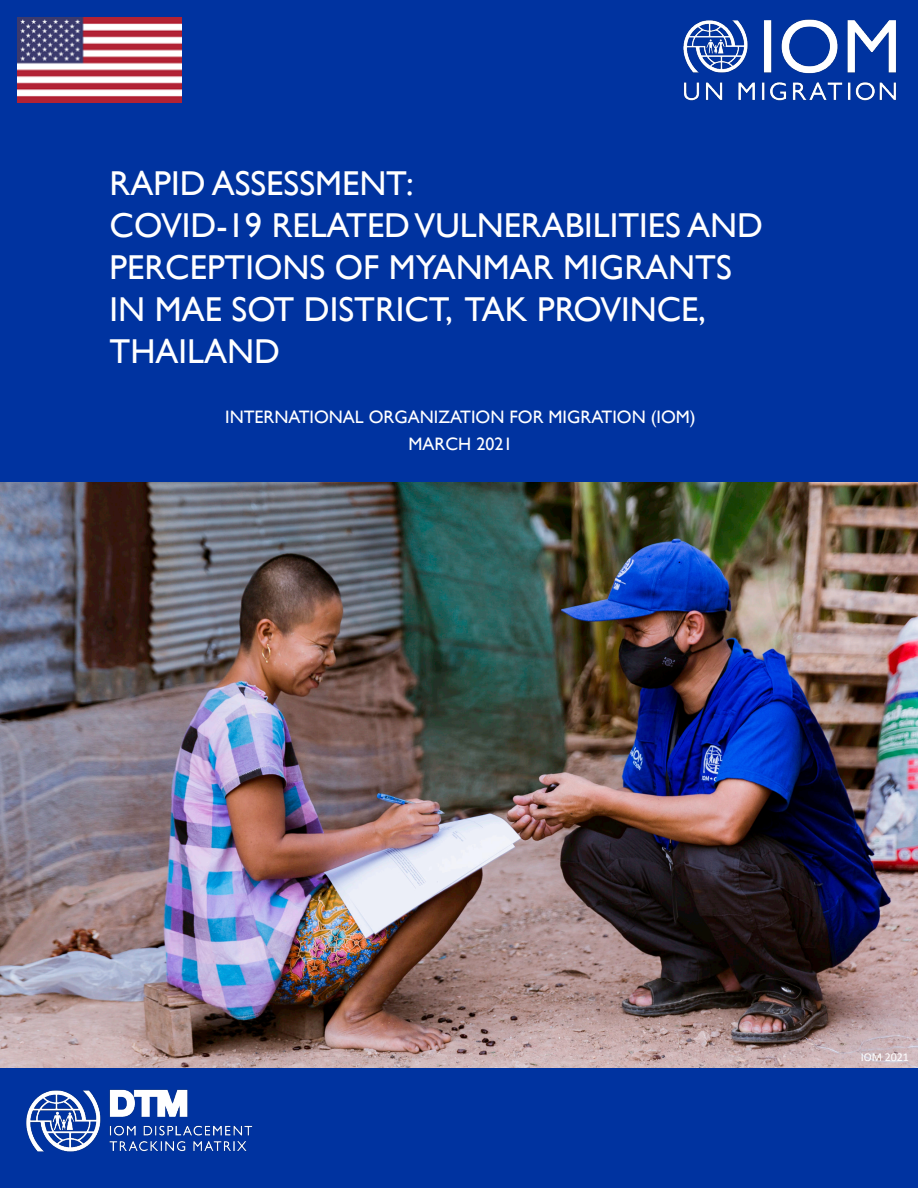
<style>
.page{position:relative;width:918px;height:1188px;background:#fff}
.page>*{position:absolute;margin:0;border:0;box-sizing:border-box;transform-origin:0 0}
.Book_name{font:34.5px/42px "Gill Sans";color:#fff}
.Book_name-2{font:18px "Gill Sans";color:#fff}
.t1{font:12px "Calibri";color:#fff}
</style>
<div class="page">
<div style="left:1px;top:1px;width:916px;height:1186px;background:#0033a0"></div>
<img style="left:18px;top:17px;width:163px;height:86px">
<img style="left:26px;top:1089px;width:227px;height:63px">
<img style="left:643px;top:0;width:275px;height:133px">
<img style="left:0;top:482px;width:918px;height:585px">
<p class="Book_name" style="left:110px;top:162px;width:306px">RAPID ASSESSMENT:</p>
<p class="Book_name" style="left:110px;top:204px;width:655px">COVID-19 RELATED VULNERABILITIES AND<br>PERCEPTIONS OF MYANMAR MIGRANTS</p>
<p class="Book_name" style="left:110px;top:288px;width:598px">IN MAE SOT DISTRICT, TAK PROVINCE,<br>THAILAND</p>
<p class="Book_name-2" style="left:225px;top:406px;width:472px">INTERNATIONAL ORGANIZATION FOR MIGRATION (IOM)</p>
<p class="Book_name-2" style="left:409px;top:433px;width:105px">MARCH 2021</p>
<p class="t1" style="left:861px;top:1049px;width:50px">IOM 2021</p>
</div>
